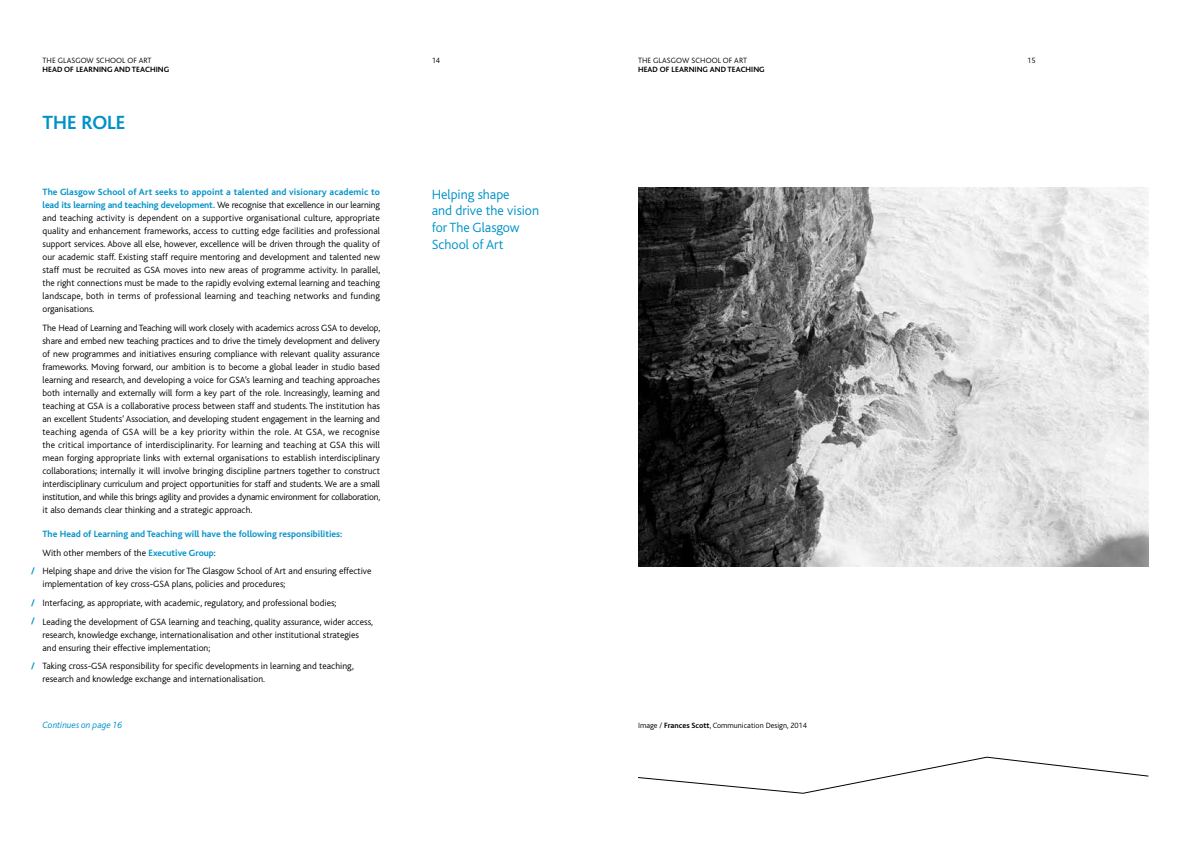
<style>
.page{position:relative;width:1191px;height:842px;background:#fff}
.page>*{position:absolute;margin:0;border:0;box-sizing:border-box;transform-origin:0 0}
.t1{font:700 20px "Bliss";color:#0092c8}
.t2{font:300 14px/17px "Bliss";letter-spacing:-.005em;color:#0092c8}
.t3{font:300 9.5px/13px "Bliss";color:#000}
.t4{font:italic 300 9.5px "Bliss";letter-spacing:-.005em;color:#0092c8}
.t5{font:700 9.5px/18.7px "Bliss";color:#0092c8}
.t6{font:300 8px "Bliss";letter-spacing:.01em;color:#000}
.t7{font:700 8px "Bliss";letter-spacing:.01em;color:#000}
.s1{font-weight:700;color:#0092c8}
.s2{font-weight:700}
</style>
<div class="page">
<svg style="left:638px;top:756px;width:511px;height:38px"></svg>
<img style="left:638px;top:188px;width:510px;height:378px">
<p class="t6" style="left:43px;top:56px;width:111px">THE GLASGOW SCHOOL OF ART</p>
<p class="t6" style="left:432px;top:56px;width:10px">14</p>
<p class="t6" style="left:1027px;top:56px;width:10px">15</p>
<p class="t7" style="left:43px;top:66px;width:128px">Head of LEARNING AND TEACHING</p>
<p class="t6" style="left:638px;top:56px;width:111px">THE GLASGOW SCHOOL OF ART</p>
<p class="t7" style="left:638px;top:66px;width:128px">Head of LEARNING AND TEACHING</p>
<h1 class="t1" style="left:43px;top:112px;width:84px">Th e Role</h1>
<p class="t3" style="left:43px;top:186px;width:339px;text-align:justify"><span class="s1">The Glasgow School of Art seeks to appoint a talented and visionary academic to lead its learning and teaching development.</span> We recognise that excellence in our learning and teaching activity is dependent on a supportive organisational culture, appropriate quality and enhancement frameworks, access to cutting edge facilities and professional support services. Above all else, however, excellence will be driven through the quality of our academic staff. Existing staff require mentoring and development and talented new staff must be recruited as GSA moves into new areas of programme activity. In parallel, the right connections must be made to the rapidly evolving external learning and teaching landscape, both in terms of professional learning and teaching networks and funding organisations.</p>
<p class="t3" style="left:43px;top:321px;width:339px;text-align:justify">The Head of Learning and Teaching will work closely with academics across GSA to develop, share and embed new teaching practices and to drive the timely development and delivery of new programmes and initiatives ensuring compliance with relevant quality assurance frameworks. Moving forward, our ambition is to become a global leader in studio based learning and research, and developing a voice for GSA’s learning and teaching approaches both internally and externally will form a key part of the role. Increasingly, learning and teaching at GSA is a collaborative process between staff and students. The institution has an excellent Students’ Association, and developing student engagement in the learning and teaching agenda of GSA will be a key priority within the role. At GSA, we recognise the critical importance of interdisciplinarity. For learning and teaching at GSA this will mean forging appropriate links with external organisations to establish interdisciplinary collaborations; internally it will involve bringing discipline partners together to construct interdisciplinary curriculum and project opportunities for staff and students. We are a small institution, and while this brings agility and provides a dynamic environment for collaboration, it also demands clear thinking and a strategic approach.</p>
<p class="t3" style="left:43px;top:525px;width:330px;line-height:18.7px"><span class="s1">The Head of Learning and Teaching will have the following responsibilities:<br></span>With other members of the <span class="s1">Executive Group</span>:<br>Helping shape and drive the vision for The Glasgow School of Art and ensuring effective</p>
<p class="t3" style="left:43px;top:575px;width:332px;line-height:18.7px">implementation of key cross-GSA plans, policies and procedures;<br>Interfacing, as appropriate, with academic, regulatory, and professional bodies;<br>Leading the development of GSA learning and teaching, quality assurance, wider access,</p>
<p class="t3" style="left:43px;top:628px;width:318px">research, knowledge exchange, internationalisation and other institutional strategies and ensuring their effective implementation;</p>
<p class="t3" style="left:43px;top:660px;width:313px">Taking cross-GSA responsibility for specific developments in learning and teaching, research and knowledge exchange and internationalisation.</p>
<p class="t5" style="left:31px;top:562px;width:5px">/</p>
<p class="t5" style="left:31px;top:593px;width:5px">/ /</p>
<p class="t5" style="left:31px;top:657px;width:5px">/</p>
<h2 class="t2" style="left:432px;top:186px;width:109px">Helping shape<br>and drive the vision for The Glasgow<br>School of Art</h2>
<p class="t4" style="left:43px;top:720px;width:81px">Continues on page 16</p>
<p class="t6" style="left:638px;top:722px;width:170px">Image / <span class="s2">Frances Scott</span>, Communication Design, 2014</p>
</div>
